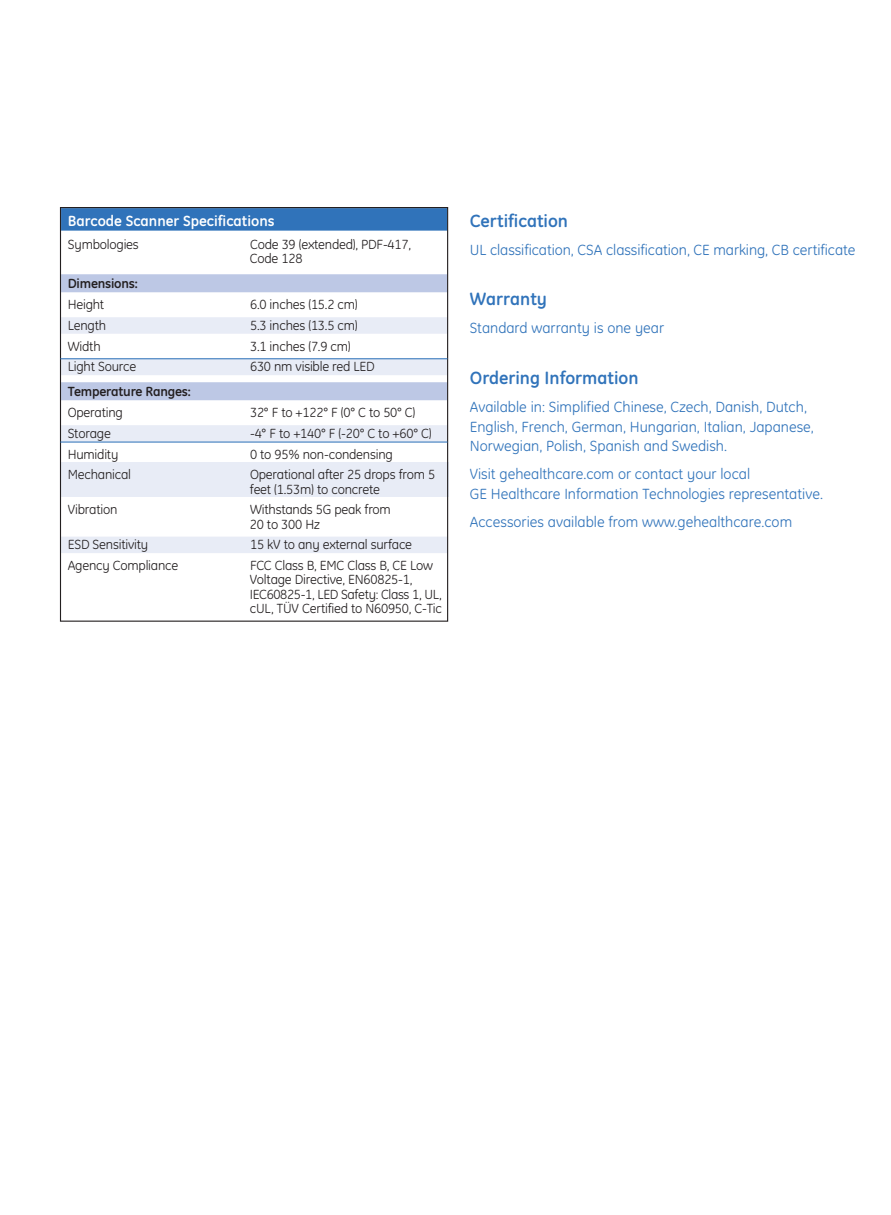
<style>
.page{position:relative;width:891px;height:1215px;background:#fff}
.page>*{position:absolute;margin:0;border:0;box-sizing:border-box;transform-origin:0 0}
.t1{font:700 18px "GE Inspira";color:#3073ba}
.t2{font:15px/19.5px "GE Inspira";color:#3073ba}
.t3{font:700 15px "GE Inspira";color:#fff}
.t4{font:13.5px/14.2px "GE Inspira";letter-spacing:-.015em;color:#231f20}
.t5{font:700 13.5px "GE Inspira";letter-spacing:-.015em;color:#231f20}
</style>
<div class="page">
<div style="left:60px;top:462px;width:388px;height:35px;background:#e8ecf6"></div>
<div style="left:61px;top:208px;width:386px;height:23px;background:#3073ba"></div>
<div style="left:61px;top:274px;width:386px;height:18px;background:#bdc8e5"></div>
<div style="left:61px;top:317px;width:386px;height:17px;background:#e8ecf6"></div>
<div style="left:61px;top:359px;width:386px;height:16px;background:#e8ecf6"></div>
<div style="left:61px;top:382px;width:386px;height:18px;background:#bdc8e5"></div>
<div style="left:61px;top:425px;width:386px;height:17px;background:#e8ecf6"></div>
<div style="left:61px;top:537px;width:386px;height:16px;background:#e8ecf6"></div>
<hr style="left:60px;top:442px;width:388px;height:1px;background:#3073ba">
<hr style="left:60px;top:358px;width:388px;height:1px;background:#3073ba">
<p class="t3" style="left:68px;top:216px;width:208px">Barcode Scanner Specifications</p>
<p class="t4" style="left:68px;top:239px;width:73px">Symbologies</p>
<p class="t4" style="left:250px;top:239px;width:163px">Code 39 (extended), PDF-417,<br>Code 128</p>
<p class="t5" style="left:68px;top:279px;width:72px">Dimensions:</p>
<p class="t4" style="left:68px;top:299px;width:38px">Height</p>
<p class="t4" style="left:250px;top:299px;width:109px">6.0 inches (15.2 cm)</p>
<p class="t4" style="left:68px;top:320px;width:40px">Length</p>
<p class="t4" style="left:250px;top:320px;width:109px">5.3 inches (13.5 cm)</p>
<p class="t4" style="left:68px;top:340px;width:34px">Width</p>
<p class="t4" style="left:250px;top:340px;width:102px">3.1 inches (7.9 cm)</p>
<p class="t4" style="left:68px;top:361px;width:70px">Light Source</p>
<p class="t4" style="left:250px;top:361px;width:126px">630 nm visible red LED</p>
<p class="t5" style="left:68px;top:387px;width:125px">Temperature Ranges:</p>
<p class="t4" style="left:68px;top:407px;width:57px">Operating</p>
<p class="t4" style="left:250px;top:407px;width:167px">32° F to +122° F (0° C to 50° C)</p>
<p class="t4" style="left:68px;top:428px;width:45px">Storage</p>
<p class="t4" style="left:250px;top:428px;width:183px">-4° F to +140° F (-20° C to +60° C)</p>
<p class="t4" style="left:68px;top:448px;width:52px">Humidity</p>
<p class="t4" style="left:250px;top:448px;width:144px">0 to 95% non-condensing</p>
<p class="t4" style="left:68px;top:469px;width:65px">Mechanical</p>
<p class="t4" style="left:250px;top:469px;width:187px">Operational after 25 drops from 5 feet (1.53m) to concrete</p>
<p class="t4" style="left:68px;top:504px;width:51px">Vibration</p>
<p class="t4" style="left:250px;top:504px;width:143px">Withstands 5G peak from<br>20 to 300 Hz</p>
<p class="t4" style="left:68px;top:539px;width:82px">ESD Sensitivity</p>
<p class="t4" style="left:250px;top:539px;width:164px">15 kV to any external surface</p>
<p class="t4" style="left:68px;top:560px;width:112px">Agency Compliance</p>
<p class="t4" style="left:250px;top:560px;width:194px">FCC Class B, EMC Class B, CE Low Voltage Directive, EN60825-1, IEC60825-1, LED Safety: Class 1, UL, cUL, TÜV Certified to N60950, C-Tic</p>
<h1 class="t1" style="left:470px;top:214px;width:100px">Certification</h1>
<p class="t2" style="left:470px;top:241px;width:387px">UL classification, CSA classification, CE marking, CB certificate</p>
<h1 class="t1" style="left:470px;top:293px;width:79px">Warranty</h1>
<p class="t2" style="left:470px;top:320px;width:196px">Standard warranty is one year</p>
<h1 class="t1" style="left:470px;top:371px;width:170px">Ordering Information</h1>
<p class="t2" style="left:470px;top:399px;width:346px">Available in: Simplified Chinese, Czech, Danish, Dutch,<br>English, French, German, Hungarian, Italian, Japanese,<br>Norwegian, Polish, Spanish and Swedish.</p>
<p class="t2" style="left:470px;top:466px;width:355px">Visit gehealthcare.com or contact your local<br>GE Healthcare Information Technologies representative.</p>
<p class="t2" style="left:470px;top:514px;width:324px">Accessories available from www.gehealthcare.com</p>
</div>
